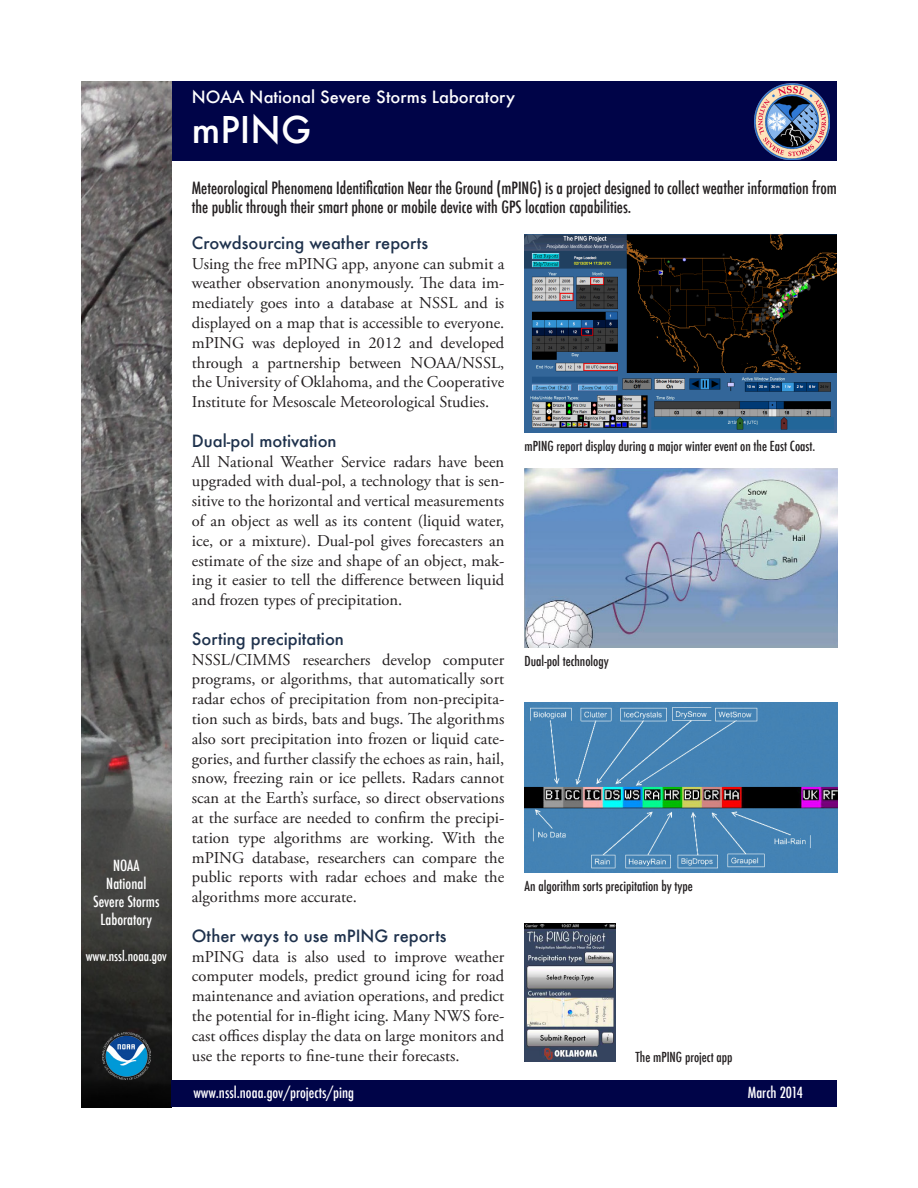
<style>
.page{position:relative;width:918px;height:1188px;background:#fff}
.page>*{position:absolute;margin:0;border:0;box-sizing:border-box;transform-origin:0 0}
.t1{font:500 36px "Futura";color:#fff}
.Text{font:16.5px/19.8px "Adobe Garamond Pro";color:#231f20;text-align:justify}
.Subhead{font:16.5px/19.8px "Adobe Garamond Pro";color:#231f20;text-align:justify}
.Subhead-2{font:500 condensed 16.5px/19.8px "Futura";color:#231f20}
.Text-2{font:500 16.5px "Futura";color:#1e314c}
.t2{font:500 16.5px "Futura";color:#fff}
.Subhead-3{font:500 16.5px "Futura";color:#1e314c}
.t3{font:500 condensed 15px/18px "Futura";color:#fff;text-align:center}
.Subhead-4{font:500 condensed 13.5px "Futura";color:#231f20}
.t4{font:500 condensed 13.5px "Futura";color:#fff}
</style>
<div class="page">
<div style="left:161px;top:81px;width:676px;height:79px;background:#000448"></div>
<img style="left:81px;top:81px;width:91px;height:1026px">
<div style="left:172px;top:1080px;width:665px;height:27px;background:#000448"></div>
<img style="left:102px;top:1033px;width:48px;height:47px">
<img style="left:754px;top:83px;width:75px;height:76px">
<img style="left:525px;top:702px;width:312px;height:171px">
<img style="left:525px;top:469px;width:312px;height:178px">
<img style="left:525px;top:234px;width:312px;height:198px">
<img style="left:525px;top:924px;width:90px;height:138px">
<p class="t3" style="left:113px;top:856px;width:28px">NOAA</p>
<p class="t3" style="left:106px;top:874px;width:42px">National</p>
<p class="t3" style="left:93px;top:892px;width:68px">Severe Storms<br>Laboratory</p>
<p class="t4" style="left:86px;top:947px;width:83px">www.nssl.noaa.gov</p>
<p class="t2" style="left:192px;top:86px;width:325px">NOAA National Severe Storms Laboratory</p>
<p class="t1" style="left:192px;top:105px;width:121px">mPING</p>
<p class="Subhead-2" style="left:192px;top:178px;width:647px">Meteorological Phenomena Identification Near the Ground (mPING) is a project designed to collect weather information from the public through their smart phone or mobile device with GPS location capabilities.</p>
<p class="Subhead-3" style="left:192px;top:231px;width:238px">Crowdsourcing weather reports</p>
<p class="Subhead" style="left:192px;top:254px;width:314px">Using the free mPING app, anyone can submit a weather observation anonymously. The data im&shy;mediately goes into a database at NSSL and is displayed on a map that is accessible to everyone. mPING was deployed in 2012 and developed through a partnership between NOAA/NSSL, the University of Oklahoma, and the Cooperative Institute for Mesoscale Meteorological Studies.</p>
<p class="Text-2" style="left:192px;top:429px;width:146px">Dual-pol motivation</p>
<p class="Text" style="left:192px;top:452px;width:314px">All National Weather Service radars have been upgraded with dual-pol, a technology that is sen&shy;sitive to the horizontal and vertical measurements of an object as well as its content (liquid water, ice, or a mixture). Dual-pol gives forecasters an estimate of the size and shape of an object, mak&shy;ing it easier to tell the difference between liquid and frozen types of precipitation.</p>
<p class="Text-2" style="left:192px;top:627px;width:154px">Sorting precipitation</p>
<p class="Text" style="left:192px;top:650px;width:314px">NSSL/CIMMS researchers develop computer programs, or algorithms, that automatically sort radar echos of precipitation from non-precipita&shy;tion such as birds, bats and bugs. The algorithms also sort precipitation into frozen or liquid cate&shy;gories, and further classify the echoes as rain, hail, snow, freezing rain or ice pellets. Radars cannot scan at the Earth’s surface, so direct observations at the surface are needed to confirm the precipi&shy;tation type algorithms are working. With the mPING database, researchers can compare the public reports with radar echoes and make the algorithms more accurate.</p>
<p class="Text-2" style="left:192px;top:924px;width:256px">Other ways to use mPING reports</p>
<p class="Text" style="left:192px;top:947px;width:314px">mPING data is also used to improve weather computer models, predict ground icing for road maintenance and aviation operations, and predict the potential for in-flight icing. Many NWS fore&shy;cast offices display the data on large monitors and use the reports to fine-tune their forecasts.</p>
<p class="t3" style="left:193px;top:1084px;width:162px">www.nssl.noaa.gov/projects/ping</p>
<p class="Subhead-4" style="left:525px;top:437px;width:292px">mPING report display during a major winter event on the East Coast.</p>
<p class="Subhead-4" style="left:525px;top:652px;width:86px">Dual-pol technology</p>
<p class="Subhead-4" style="left:525px;top:877px;width:170px">An algorithm sorts precipitation by type</p>
<p class="Subhead-4" style="left:635px;top:1048px;width:99px">The mPING project app</p>
<p class="t3" style="left:748px;top:1084px;width:57px">March 2014</p>
</div>
